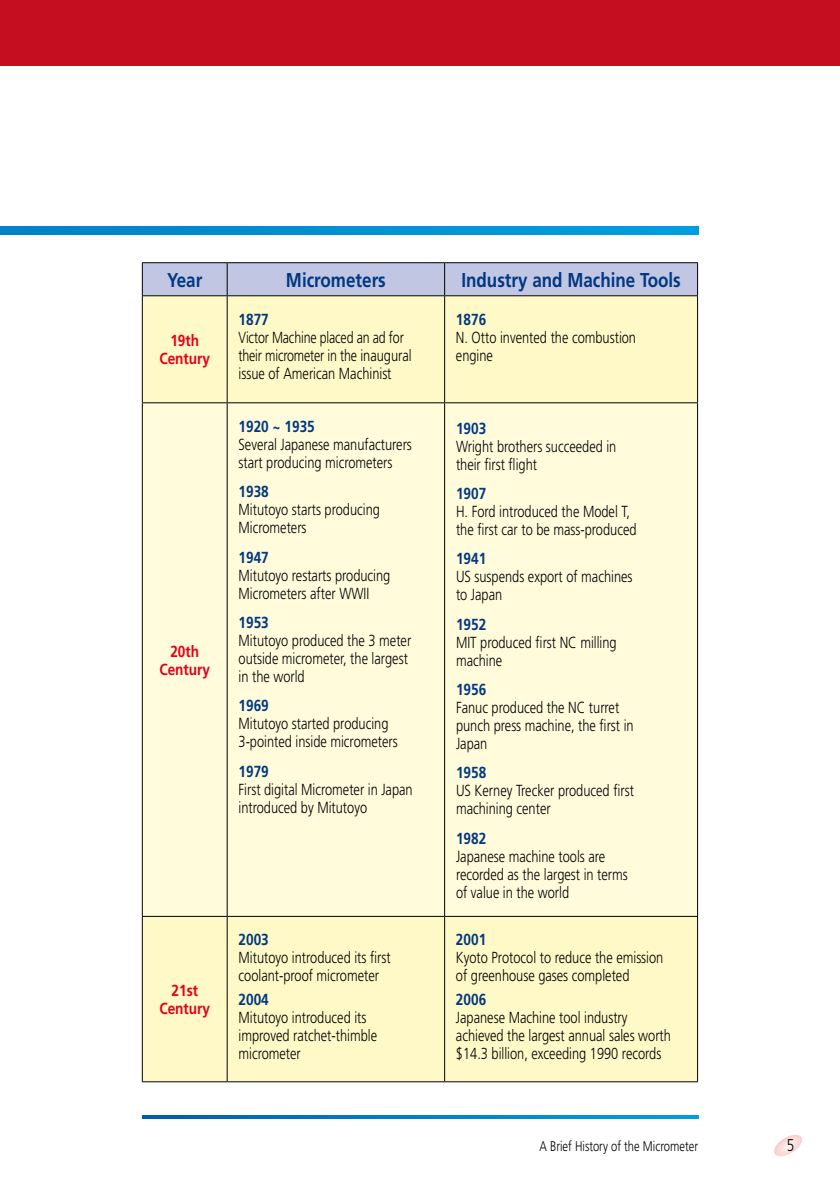
<style>
.page{position:relative;width:840px;height:1191px;background:#fff}
.page>*{position:absolute;margin:0;border:0;box-sizing:border-box;transform-origin:0 0}
.t1{font:700 20px "Mitutoyo Frutiger";color:#003882}
.t2{font:300 17px "Mitutoyo Frutiger";color:#000}
.t3{font:300 16px/18px "Mitutoyo Frutiger";color:#000}
.t4{font:700 16px "Mitutoyo Frutiger";color:#003882}
.t5{font:700 16px/18px "Mitutoyo Frutiger";color:#e2001a;text-align:center}
.t6{font:300 14px "Mitutoyo Frutiger";color:#000}
</style>
<div class="page">
<svg style="left:774px;top:1135px;width:28px;height:21px"></svg>
<svg style="left:0;top:227px;width:697px;height:7px;background:#008fd3"></svg>
<div style="left:0;top:0;width:839px;height:66px;background:#c50e1f"></div>
<svg style="left:143px;top:1115px;width:554px;height:3px;background:#007fc5"></svg>
<div style="left:143px;top:263px;width:553px;height:32px;background:#c1c7e3"></div>
<div style="left:143px;top:296px;width:553px;height:785px;background:#fff9c7"></div>
<div style="left:143px;top:403px;width:553px;height:513px;background:#fffbdb"></div>
<hr style="left:142px;top:262px;width:85px;height:1px;background:#000">
<hr style="left:142px;top:263px;width:1px;height:32px;background:#000">
<hr style="left:227px;top:262px;width:217px;height:1px;background:#000">
<hr style="left:227px;top:263px;width:1px;height:32px;background:#000">
<hr style="left:444px;top:262px;width:253px;height:1px;background:#000">
<hr style="left:444px;top:263px;width:1px;height:32px;background:#000">
<hr style="left:696px;top:263px;width:1px;height:32px;background:#000">
<hr style="left:142px;top:295px;width:85px;height:1px;background:#000">
<hr style="left:142px;top:296px;width:1px;height:106px;background:#000">
<hr style="left:227px;top:295px;width:217px;height:1px;background:#000">
<hr style="left:227px;top:296px;width:1px;height:106px;background:#000">
<hr style="left:444px;top:295px;width:253px;height:1px;background:#000">
<hr style="left:444px;top:296px;width:1px;height:106px;background:#000">
<hr style="left:696px;top:296px;width:1px;height:106px;background:#000">
<hr style="left:142px;top:402px;width:85px;height:1px;background:#000">
<hr style="left:142px;top:403px;width:1px;height:513px;background:#000">
<hr style="left:227px;top:402px;width:217px;height:1px;background:#000">
<hr style="left:227px;top:403px;width:1px;height:513px;background:#000">
<hr style="left:444px;top:402px;width:253px;height:1px;background:#000">
<hr style="left:444px;top:403px;width:1px;height:513px;background:#000">
<hr style="left:696px;top:403px;width:1px;height:513px;background:#000">
<hr style="left:142px;top:916px;width:85px;height:1px;background:#000">
<hr style="left:142px;top:916px;width:1px;height:165px;background:#000">
<hr style="left:227px;top:916px;width:217px;height:1px;background:#000">
<hr style="left:227px;top:916px;width:1px;height:165px;background:#000">
<hr style="left:444px;top:916px;width:253px;height:1px;background:#000">
<hr style="left:444px;top:916px;width:1px;height:165px;background:#000">
<hr style="left:696px;top:916px;width:1px;height:165px;background:#000">
<hr style="left:142px;top:1081px;width:85px;height:1px;background:#000">
<hr style="left:227px;top:1081px;width:217px;height:1px;background:#000">
<hr style="left:444px;top:1081px;width:253px;height:1px;background:#000">
<p class="t1" style="left:167px;top:268px;width:37px">Year</p>
<p class="t1" style="left:286px;top:268px;width:101px">Micrometers</p>
<p class="t1" style="left:461px;top:268px;width:221px">Industry and Machine Tools</p>
<p class="t5" style="left:159px;top:332px;width:52px">19th<br>Century</p>
<p class="t5" style="left:159px;top:642px;width:52px">20th<br>Century</p>
<p class="t4" style="left:238px;top:310px;width:32px">1877</p>
<p class="t3" style="left:238px;top:328px;width:175px">Victor Machine placed an ad for their micrometer in the inaugural issue of American Machinist</p>
<p class="t4" style="left:238px;top:417px;width:78px">1920 ~ 1935</p>
<p class="t3" style="left:238px;top:435px;width:175px">Several Japanese manufacturers start producing micrometers</p>
<p class="t4" style="left:238px;top:482px;width:32px">1938</p>
<p class="t3" style="left:238px;top:501px;width:143px">Mitutoyo starts producing<br>Micrometers</p>
<p class="t4" style="left:238px;top:547px;width:32px">1947</p>
<p class="t3" style="left:238px;top:566px;width:153px">Mitutoyo restarts producing<br>Micrometers after WWII</p>
<p class="t4" style="left:238px;top:613px;width:32px">1953</p>
<p class="t3" style="left:238px;top:631px;width:174px">Mitutoyo produced the 3 meter outside micrometer, the largest in the world</p>
<p class="t4" style="left:238px;top:696px;width:32px">1969</p>
<p class="t3" style="left:238px;top:715px;width:161px">Mitutoyo started producing<br>3-pointed inside micrometers</p>
<p class="t4" style="left:238px;top:761px;width:32px">1979</p>
<p class="t3" style="left:238px;top:780px;width:175px">First digital Micrometer in Japan introduced by Mitutoyo</p>
<p class="t5" style="left:159px;top:981px;width:52px">21st<br>Century</p>
<p class="t4" style="left:238px;top:930px;width:32px">2003</p>
<p class="t3" style="left:238px;top:949px;width:153px">Mitutoyo introduced its first coolant-proof micrometer</p>
<p class="t4" style="left:238px;top:990px;width:32px">2004</p>
<p class="t3" style="left:238px;top:1008px;width:140px">Mitutoyo introduced its improved ratchet-thimble micrometer</p>
<p class="t4" style="left:455px;top:310px;width:32px">1876</p>
<p class="t3" style="left:455px;top:328px;width:181px">N. Otto invented the combustion engine</p>
<p class="t4" style="left:456px;top:418px;width:32px">1903</p>
<p class="t3" style="left:456px;top:437px;width:162px">Wright brothers succeeded in their first flight</p>
<p class="t4" style="left:456px;top:484px;width:32px">1907</p>
<p class="t3" style="left:456px;top:502px;width:182px">H. Ford introduced the Model T, the first car to be mass-produced</p>
<p class="t4" style="left:456px;top:549px;width:32px">1941</p>
<p class="t3" style="left:456px;top:568px;width:178px">US suspends export of machines to Japan</p>
<p class="t4" style="left:456px;top:614px;width:32px">1952</p>
<p class="t3" style="left:456px;top:633px;width:162px">MIT produced first NC milling machine</p>
<p class="t4" style="left:456px;top:680px;width:32px">1956</p>
<p class="t3" style="left:456px;top:698px;width:179px">Fanuc produced the NC turret punch press machine, the first in<br>Japan</p>
<p class="t4" style="left:456px;top:763px;width:32px">1958</p>
<p class="t3" style="left:456px;top:782px;width:179px">US Kerney Trecker produced first machining center</p>
<p class="t4" style="left:456px;top:828px;width:32px">1982</p>
<p class="t3" style="left:456px;top:847px;width:173px">Japanese machine tools are recorded as the largest in terms of value in the world</p>
<p class="t4" style="left:455px;top:930px;width:32px">2001</p>
<p class="t3" style="left:455px;top:949px;width:209px">Kyoto Protocol to reduce the emission of greenhouse gases completed</p>
<p class="t4" style="left:455px;top:990px;width:32px">2006</p>
<p class="t3" style="left:455px;top:1008px;width:216px">Japanese Machine tool industry achieved the largest annual sales worth $14.3 billion, exceeding 1990 records</p>
<p class="t6" style="left:539px;top:1138px;width:160px">A Brief History of the Micrometer</p>
<p class="t2" style="left:786px;top:1135px;width:9px">5</p>
</div>
